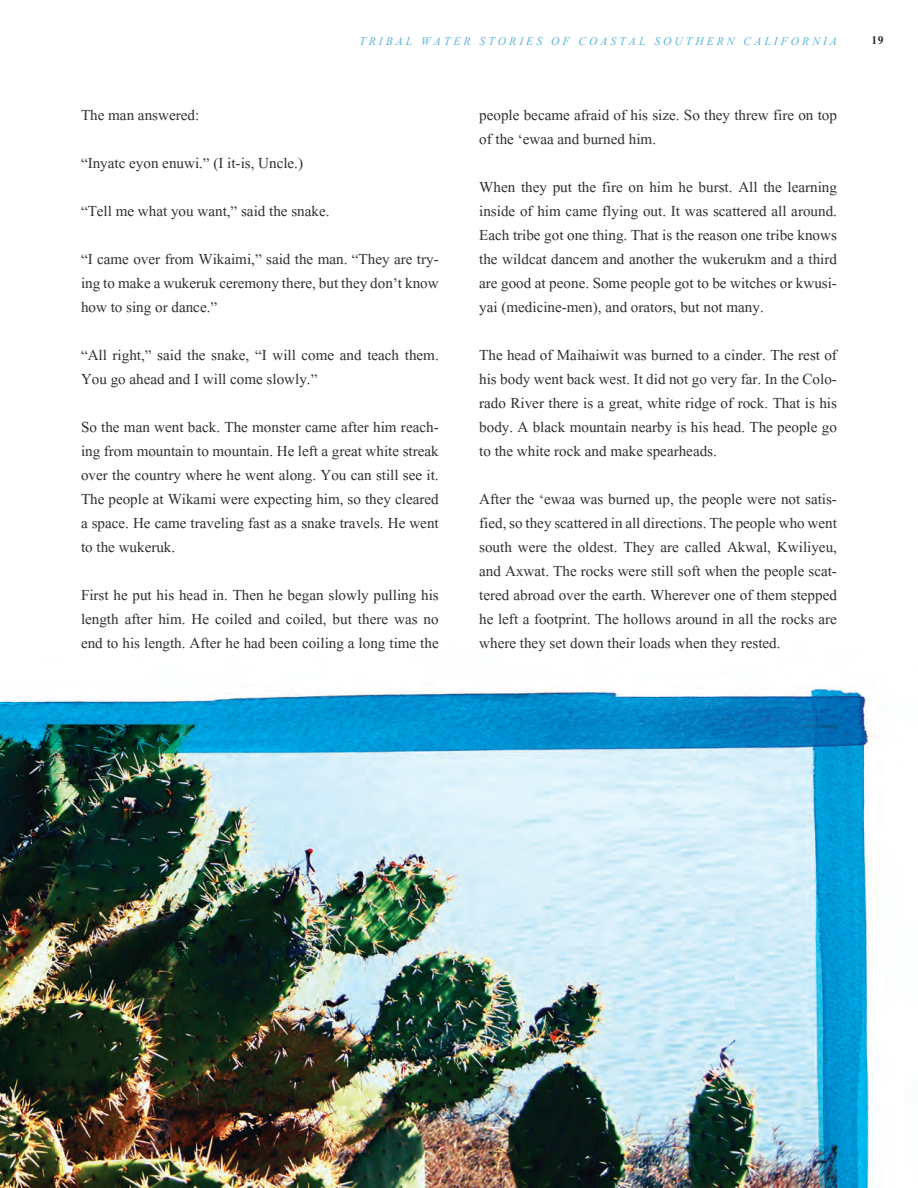
<style>
.page{position:relative;width:918px;height:1188px;background:#fff}
.page>*{position:absolute;margin:0;border:0;box-sizing:border-box;transform-origin:0 0}
.Body_1{font:19.5px/24px "Kokila";color:#312f30;text-align:justify}
.t1{font:italic 15px "Kokila";letter-spacing:.2em;color:#59b5da}
.t2{font:700 15px "Kokila";color:#312f30}
</style>
<div class="page">
<img style="left:0;top:688px;width:872px;height:500px">
<p class="t1" style="left:359px;top:33px;width:479px">TRIBAL WATER STORIES OF COASTAL SOUTHERN CALIFORNIA</p>
<p class="t2" style="left:871px;top:33px;width:14px">19</p>
<p class="Body_1" style="left:81px;top:103px;width:120px">The man answered:</p>
<p class="Body_1" style="left:81px;top:151px;width:224px">“Inyatc eyon enuwi.” (I it-is, Uncle.)</p>
<p class="Body_1" style="left:81px;top:199px;width:250px">“Tell me what you want,” said the snake.</p>
<p class="Body_1" style="left:81px;top:247px;width:359px">“I came over from Wikaimi,” said the man. “They are try&shy;ing to make a wukeruk ceremony there, but they don’t know how to sing or dance.”</p>
<p class="Body_1" style="left:81px;top:343px;width:359px">“All right,” said the snake, “I will come and teach them.<br>You go ahead and I will come slowly.”</p>
<p class="Body_1" style="left:81px;top:415px;width:359px">So the man went back. The monster came after him reach&shy;ing from mountain to mountain. He left a great white streak over the country where he went along. You can still see it.<br>The people at Wikami were expecting him, so they cleared a space. He came traveling fast as a snake travels. He went to the wukeruk.</p>
<p class="Body_1" style="left:81px;top:583px;width:359px">First he put his head in. Then he began slowly pulling his length after him. He coiled and coiled, but there was no end to his length. After he had been coiling a long time the</p>
<p class="Body_1" style="left:479px;top:103px;width:359px">people became afraid of his size. So they threw fire on top of the ‘ewaa and burned him.</p>
<p class="Body_1" style="left:479px;top:175px;width:359px">When they put the fire on him he burst. All the learning inside of him came flying out. It was scattered all around.<br>Each tribe got one thing. That is the reason one tribe knows the wildcat dancem and another the wukerukm and a third are good at peone. Some people got to be witches or kwusi&shy;yai (medicine-men), and orators, but not many.</p>
<p class="Body_1" style="left:479px;top:343px;width:359px">The head of Maihaiwit was burned to a cinder. The rest of his body went back west. It did not go very far. In the Colo&shy;rado River there is a great, white ridge of rock. That is his body. A black mountain nearby is his head. The people go to the white rock and make spearheads.</p>
<p class="Body_1" style="left:479px;top:487px;width:359px">After the ‘ewaa was burned up, the people were not satis&shy;fied, so they scattered in all directions. The people who went south were the oldest. They are called Akwal, Kwiliyeu, and Axwat. The rocks were still soft when the people scat&shy;tered abroad over the earth. Wherever one of them stepped he left a footprint. The hollows around in all the rocks are where they set down their loads when they rested.</p>
</div>
